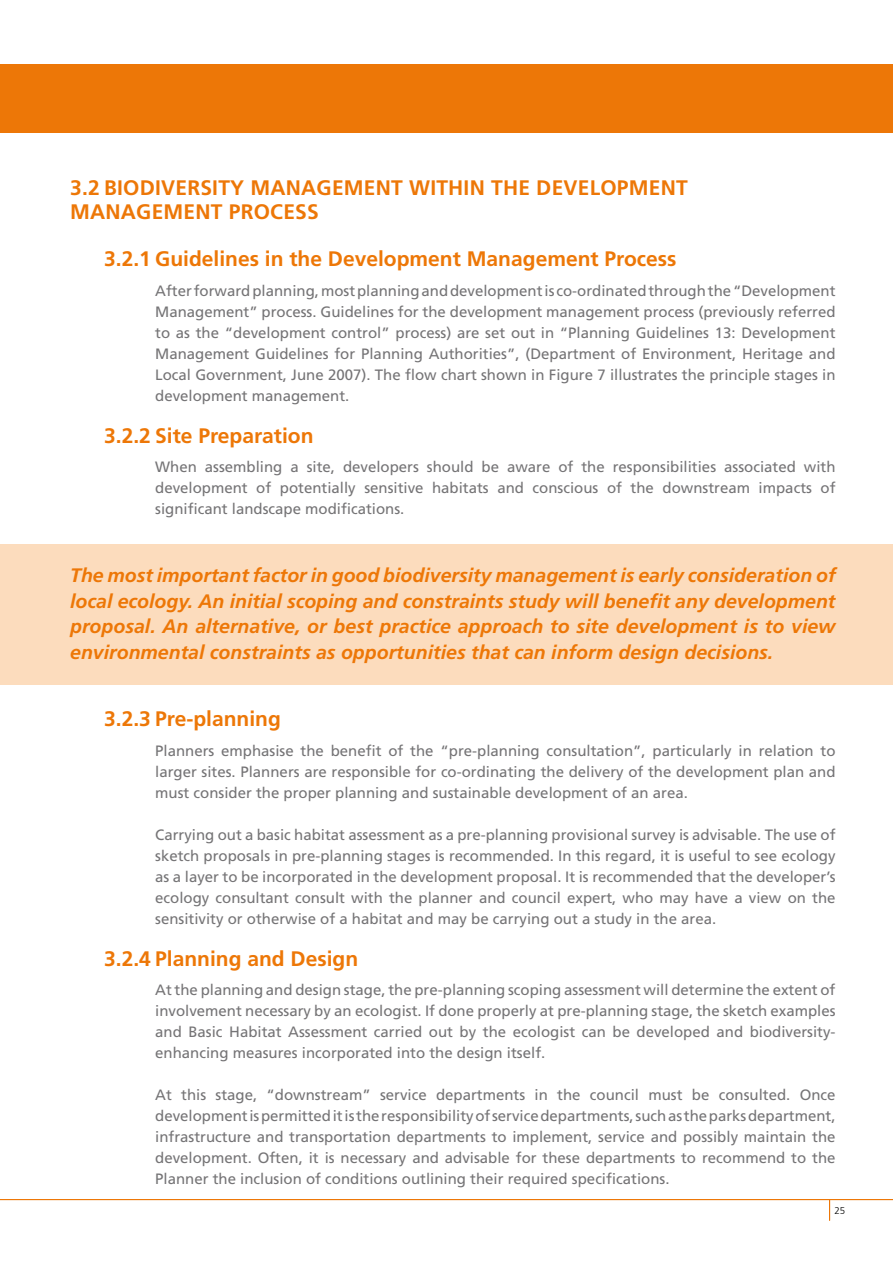
<style>
.page{position:relative;width:893px;height:1263px;background:#fff}
.page>*{position:absolute;margin:0;border:0;box-sizing:border-box;transform-origin:0 0}
.t1{font:700 21px "Frutiger";color:#ed7707}
.t2{font:italic 700 19.5px/25.5px "Frutiger";color:#ed7707;text-align:justify}
.t3{font:15px/21px "Frutiger";color:#757476;text-align:justify}
.t4{font:300 9.75px "Frutiger";color:#000}
</style>
<div class="page">
<div style="left:0;top:544px;width:893px;height:141px;background:#fcdcbd"></div>
<div style="left:0;top:64px;width:893px;height:69px;background:#ed7707"></div>
<hr style="left:0;top:1199px;width:893px;height:1px;background:#ed7707">
<svg style="left:829px;top:1200px;width:1px;height:20px"></svg>
<h1 class="t1" style="left:70px;top:175px;width:59px">3.2 Biodi</h1>
<h1 class="t1" style="left:161px;top:175px;width:26px">versit</h1>
<h1 class="t1" style="left:230px;top:175px;width:56px">y Management</h1>
<h1 class="t1" style="left:409px;top:175px;width:14px">within</h1>
<h1 class="t1" style="left:491px;top:175px;width:14px">the</h1>
<h1 class="t1" style="left:536px;top:175px;width:56px">Development</h1>
<h1 class="t1" style="left:70px;top:199px;width:36px">Management</h1>
<h1 class="t1" style="left:229px;top:199px;width:26px">Process</h1>
<h1 class="t1" style="left:104px;top:247px;width:574px">3.2.1 Guidelines in the Development Management Process</h1>
<p class="t3" style="left:155px;top:280px;width:682px">After forward planning, most planning and development is co-ordinated through the “Development Management” process. Guidelines for the development management process (previously referred to as the “development control” process) are set out in “Planning Guidelines 13: Development Management Guidelines for Planning Authorities”, (Department of Environment, Heritage and Local Government, June 2007). The flow chart shown in Figure 7 illustrates the principle stages in development management.</p>
<h1 class="t1" style="left:104px;top:423px;width:211px">3.2.2 Site Preparation</h1>
<p class="t3" style="left:155px;top:457px;width:682px">When assembling a site, developers should be aware of the responsibilities associated with development of potentially sensitive habitats and conscious of the downstream impacts of significant landscape modifications.</p>
<p class="t2" style="left:70px;top:563px;width:767px">The most important factor in good biodiversity management is early consideration of local ecology. An initial scoping and constraints study will benefit any development proposal. An alternative, or best practice approach to site development is to view environmental constraints as opportunities that can inform design decisions.</p>
<h1 class="t1" style="left:104px;top:706px;width:178px">3.2.3 Pre-planning</h1>
<p class="t3" style="left:155px;top:740px;width:682px">Planners emphasise the benefit of the “pre-planning consultation”, particularly in relation to larger sites. Planners are responsible for co-ordinating the delivery of the development plan and must consider the proper planning and sustainable development of an area.</p>
<p class="t3" style="left:155px;top:824px;width:682px">Carrying out a basic habitat assessment as a pre-planning provisional survey is advisable. The use of sketch proposals in pre-planning stages is recommended. In this regard, it is useful to see ecology as a layer to be incorporated in the development proposal. It is recommended that the developer’s ecology consultant consult with the planner and council expert, who may have a view on the sensitivity or otherwise of a habitat and may be carrying out a study in the area.</p>
<h1 class="t1" style="left:104px;top:946px;width:256px">3.2.4 Planning and Design</h1>
<p class="t3" style="left:155px;top:979px;width:682px">At the planning and design stage, the pre-planning scoping assessment will determine the extent of involvement necessary by an ecologist. If done properly at pre-planning stage, the sketch examples and Basic Habitat Assessment carried out by the ecologist can be developed and biodiversity&shy;enhancing measures incorporated into the design itself.</p>
<p class="t3" style="left:155px;top:1084px;width:682px">At this stage, “downstream” service departments in the council must be consulted. Once development is permitted it is the responsibility of service departments, such as the parks department, infrastructure and transportation departments to implement, service and possibly maintain the development. Often, it is necessary and advisable for these departments to recommend to the Planner the inclusion of conditions outlining their required specifications.</p>
<p class="t4" style="left:834px;top:1205px;width:6px">25</p>
</div>
